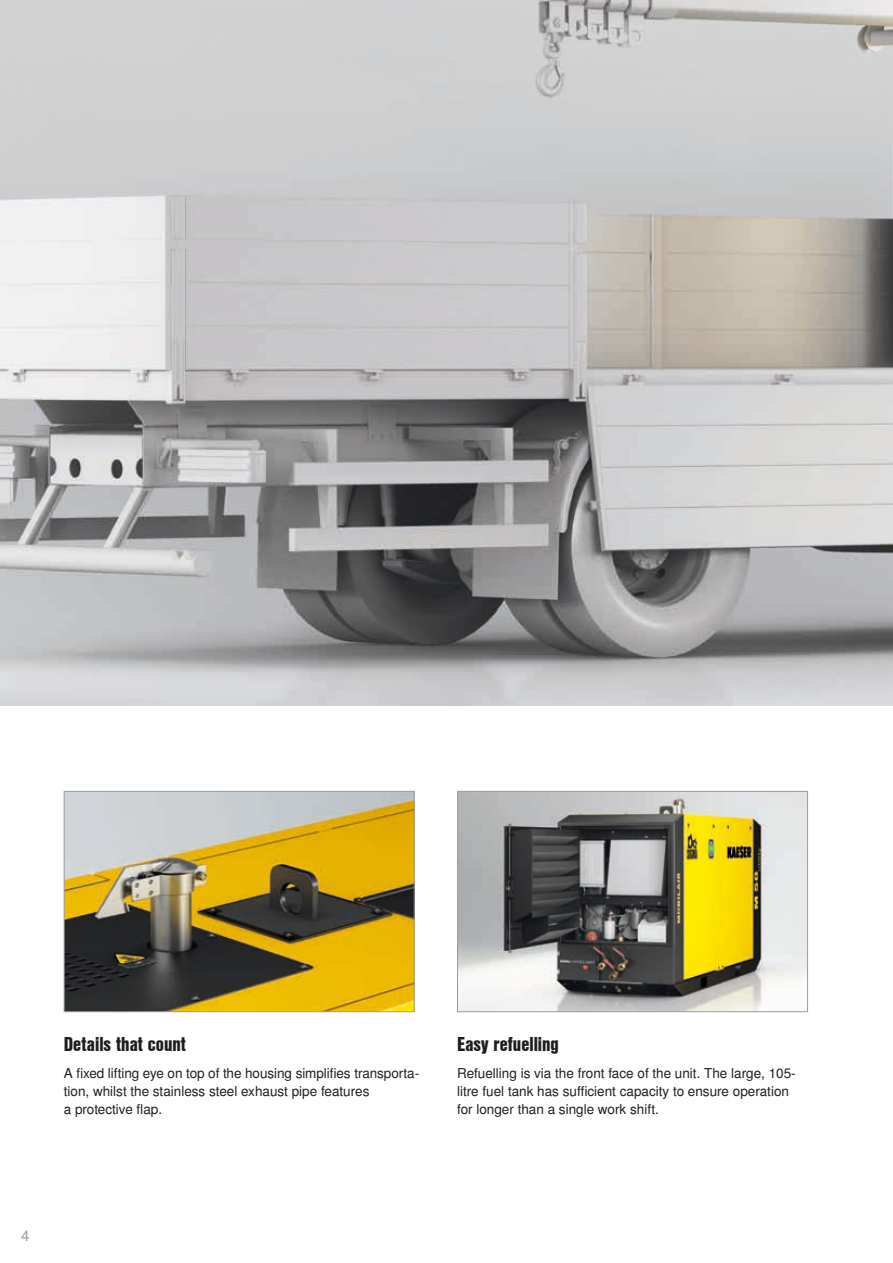
<style>
.page{position:relative;width:893px;height:1263px;background:#fff}
.page>*{position:absolute;margin:0;border:0;box-sizing:border-box;transform-origin:0 0}
.t1{font:19.5px "Nimbus San L Bla Con";color:#1d1d1b}
.t2{font:15px "Nimbus San L";color:#9d9d9d}
.t3{font:13.5px/18px "Nimbus San L";color:#1d1d1b}
</style>
<div class="page">
<img style="left:66px;top:793px;width:347px;height:217px">
<div style="left:64px;top:791px;width:351px;height:221px;border:1px solid #9d9d9d"></div>
<img style="left:0;top:0;width:893px;height:706px">
<img style="left:459px;top:793px;width:347px;height:217px">
<div style="left:457px;top:791px;width:351px;height:221px;border:1px solid #9d9d9d"></div>
<h1 class="t1" style="left:64px;top:1030px;width:124px">Details that count</h1>
<p class="t3" style="left:64px;top:1065px;width:357px">A fixed lifting eye on top of the housing simplifies transporta&shy;tion, whilst the stainless steel exhaust pipe features<br>a protective flap.</p>
<h1 class="t1" style="left:457px;top:1030px;width:103px">Easy refuelling</h1>
<p class="t3" style="left:457px;top:1065px;width:340px">Refuelling is via the front face of the unit. The large, 105- litre fuel tank has sufficient capacity to ensure operation for longer than a single work shift.</p>
<p class="t2" style="left:21px;top:1226px;width:10px">4</p>
</div>
